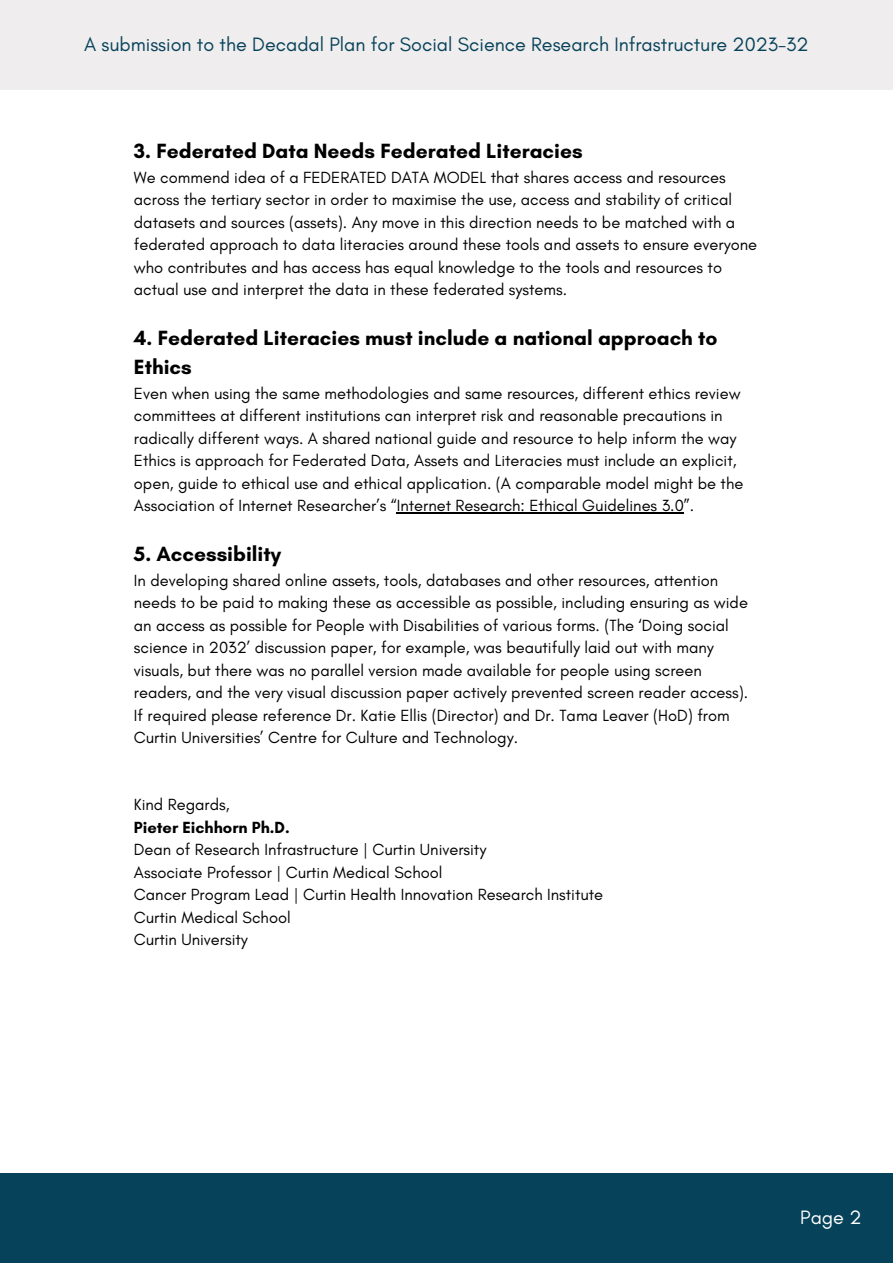
<style>
.page{position:relative;width:893px;height:1264px;background:#fff}
.page>*{position:absolute;margin:0;border:0;box-sizing:border-box;transform-origin:0 0}
.t1{font:700 21px/29.2px "Glacial Indifference";color:#000}
.t2{font:19.8px "Glacial Indifference";color:#06425a}
.t3{font:19.8px "Glacial Indifference";color:#fff}
.t4{font:16.5px/22.5px "Glacial Indifference";color:#000}
.t5{font:700 16.5px "Glacial Indifference";color:#000}
</style>
<div class="page">
<div style="left:0;top:0;width:892px;height:89px;background:#efeded"></div>
<div style="left:0;top:1173px;width:892px;height:89px;background:#06425a"></div>
<hr style="left:397px;top:512px;width:287px;height:1px;background:#000">
<p class="t2" style="left:84px;top:32px;width:726px">A submission to the Decadal Plan for Social Science Research Infrastructure 2023-32</p>
<p class="t1" style="left:134px;top:136px;width:450px">3. Federated Data Needs Federated Literacies</p>
<p class="t4" style="left:134px;top:166px;width:624px">We commend idea of a FEDERATED DATA MODEL that shares access and resources across the tertiary sector in order to maximise the use, access and stability of critical datasets and sources (assets). Any move in this direction needs to be matched with a federated approach to data literacies around these tools and assets to ensure everyone who contributes and has access has equal knowledge to the tools and resources to actual use and interpret the data in these federated systems.</p>
<p class="t1" style="left:134px;top:323px;width:585px">4. Federated Literacies must include a national approach to<br>Ethics</p>
<p class="t4" style="left:134px;top:382px;width:611px">Even when using the same methodologies and same resources, different ethics review committees at different institutions can interpret risk and reasonable precautions in radically different ways. A shared national guide and resource to help inform the way Ethics is approach for Federated Data, Assets and Literacies must include an explicit, open, guide to ethical use and ethical application. (A comparable model might be the Association of Internet Researcher’s “Internet Research: Ethical Guidelines 3.0”.</p>
<p class="t1" style="left:134px;top:539px;width:149px">5. Accessibility</p>
<p class="t4" style="left:134px;top:568px;width:616px">In developing shared online assets, tools, databases and other resources, attention needs to be paid to making these as accessible as possible, including ensuring as wide an access as possible for People with Disabilities of various forms. (The ‘Doing social science in 2032’ discussion paper, for example, was beautifully laid out with many visuals, but there was no parallel version made available for people using screen readers, and the very visual discussion paper actively prevented screen reader access).</p>
<p class="t4" style="left:134px;top:703px;width:597px">If required please reference Dr. Katie Ellis (Director) and Dr. Tama Leaver (HoD) from<br>Curtin Universities’ Centre for Culture and Technology.</p>
<p class="t4" style="left:134px;top:793px;width:97px">Kind Regards,</p>
<p class="t5" style="left:134px;top:817px;width:157px">Pieter Eichhorn Ph.D.</p>
<p class="t4" style="left:134px;top:838px;width:354px">Dean of Research Infrastructure | Curtin University</p>
<p class="t4" style="left:134px;top:860px;width:310px">Associate Professor | Curtin Medical School</p>
<p class="t4" style="left:134px;top:883px;width:471px">Cancer Program Lead | Curtin Health Innovation Research Institute</p>
<p class="t4" style="left:134px;top:905px;width:158px">Curtin Medical School</p>
<p class="t4" style="left:134px;top:928px;width:115px">Curtin University</p>
<p class="t3" style="left:800px;top:1204px;width:63px">Page 2</p>
</div>
